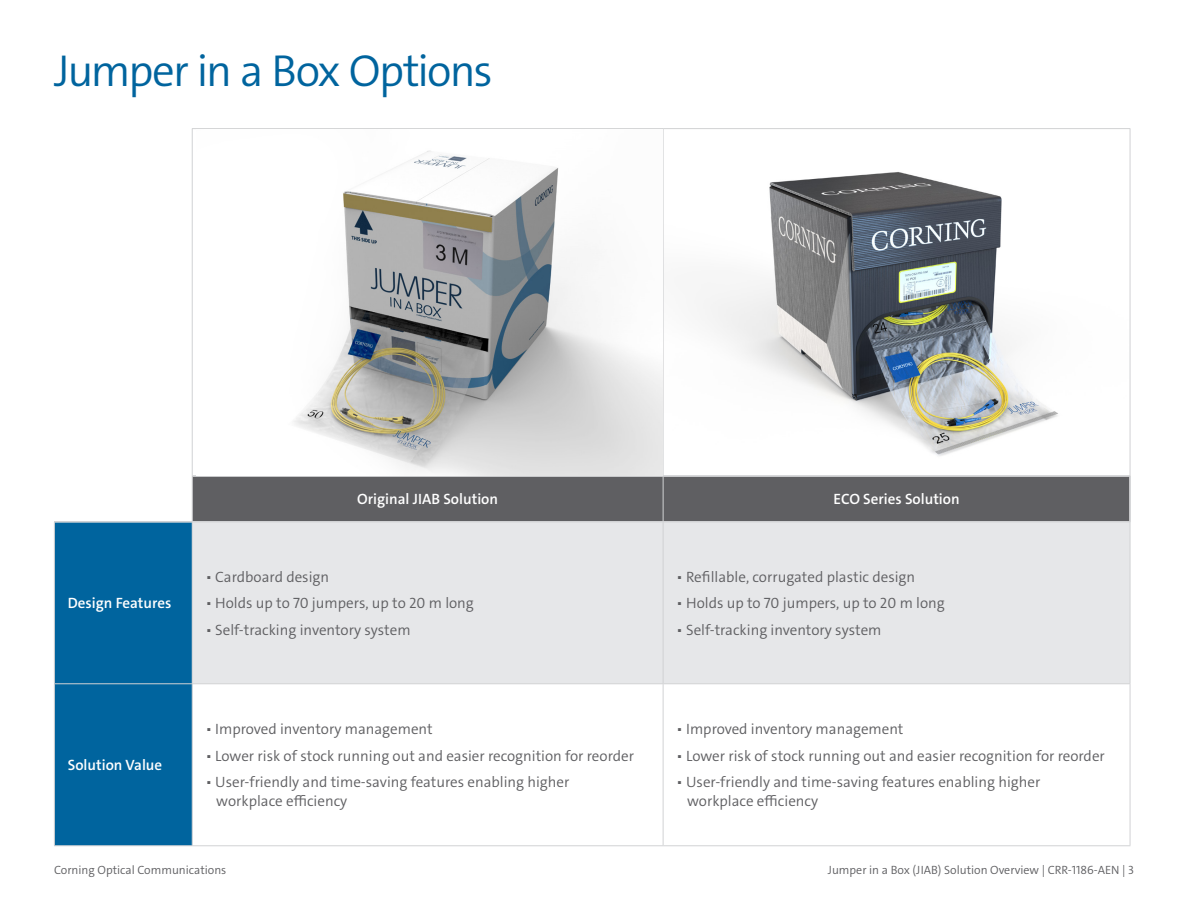
<style>
.page{position:relative;width:1188px;height:918px;background:#fff}
.page>*{position:absolute;margin:0;border:0;box-sizing:border-box;transform-origin:0 0}
.t1{font:300 45px "The Sans C4 s";letter-spacing:-.045em;color:#00649e}
.t2{font:300 15px/19.5px "The Sans C4 s";color:#5f5f62}
.t3{font:600 15px "The Sans C4 s";color:#fff}
.t4{font:300 12px "The Sans C4 s";color:#5f5f62}
</style>
<div class="page">
<img style="left:703px;top:129px;width:427px;height:346px">
<div style="left:193px;top:477px;width:937px;height:44px;background:#5f5f62"></div>
<div style="left:55px;top:523px;width:137px;height:322px;background:#00649e"></div>
<div style="left:193px;top:523px;width:937px;height:160px;background:#e6e7e9"></div>
<hr style="left:192px;top:128px;width:471px;height:1px;background:#d1d2d4">
<hr style="left:192px;top:129px;width:1px;height:347px;background:#d1d2d4">
<hr style="left:663px;top:128px;width:467px;height:1px;background:#d1d2d4">
<hr style="left:663px;top:129px;width:1px;height:347px;background:#d1d2d4">
<hr style="left:1130px;top:129px;width:1px;height:347px;background:#d1d2d4">
<hr style="left:663px;top:476px;width:1px;height:45px;background:#d1d2d4">
<hr style="left:54px;top:522px;width:1px;height:161px;background:#d1d2d4">
<hr style="left:192px;top:522px;width:1px;height:161px;background:#d1d2d4">
<hr style="left:663px;top:522px;width:1px;height:161px;background:#d1d2d4">
<hr style="left:1130px;top:522px;width:1px;height:161px;background:#d1d2d4">
<hr style="left:54px;top:683px;width:138px;height:1px;background:#d1d2d4">
<hr style="left:54px;top:684px;width:1px;height:161px;background:#d1d2d4">
<hr style="left:192px;top:683px;width:471px;height:1px;background:#d1d2d4">
<hr style="left:192px;top:684px;width:1px;height:161px;background:#d1d2d4">
<hr style="left:663px;top:683px;width:467px;height:1px;background:#d1d2d4">
<hr style="left:663px;top:684px;width:1px;height:161px;background:#d1d2d4">
<hr style="left:1130px;top:684px;width:1px;height:161px;background:#d1d2d4">
<hr style="left:54px;top:845px;width:138px;height:1px;background:#d1d2d4">
<hr style="left:192px;top:845px;width:471px;height:1px;background:#d1d2d4">
<hr style="left:663px;top:845px;width:467px;height:1px;background:#d1d2d4">
<hr style="left:193px;top:475px;width:470px;height:1px;background:#d1d2d4">
<hr style="left:193px;top:476px;width:470px;height:1px;background:#d1d2d4">
<hr style="left:663px;top:475px;width:467px;height:1px;background:#d1d2d4">
<hr style="left:663px;top:476px;width:467px;height:1px;background:#d1d2d4">
<hr style="left:1130px;top:476px;width:1px;height:46px;background:#d1d2d4">
<hr style="left:54px;top:521px;width:138px;height:1px;background:#d1d2d4">
<hr style="left:54px;top:522px;width:138px;height:1px;background:#d1d2d4">
<hr style="left:192px;top:521px;width:471px;height:1px;background:#d1d2d4">
<hr style="left:192px;top:522px;width:471px;height:1px;background:#d1d2d4">
<hr style="left:663px;top:521px;width:467px;height:1px;background:#d1d2d4">
<hr style="left:663px;top:522px;width:467px;height:1px;background:#d1d2d4">
<hr style="left:192px;top:476px;width:1px;height:45px;background:#d1d2d4">
<img style="left:197px;top:150px;width:466px;height:326px">
<p class="t1" style="left:54px;top:42px;width:440px">Jumper in a Box Options</p>
<p class="t3" style="left:68px;top:594px;width:105px">Design Features</p>
<p class="t3" style="left:68px;top:756px;width:96px">Solution Value</p>
<p class="t3" style="left:357px;top:490px;width:142px">Original JIAB Solution</p>
<p class="t3" style="left:833px;top:490px;width:128px">ECO Series Solution</p>
<p class="t2" style="left:206px;top:567px;width:125px">• Cardboard design</p>
<p class="t2" style="left:206px;top:594px;width:270px">• Holds up to 70 jumpers, up to 20 m long</p>
<p class="t2" style="left:206px;top:620px;width:206px">• Self-tracking inventory system</p>
<p class="t2" style="left:206px;top:720px;width:228px">• Improved inventory management</p>
<p class="t2" style="left:206px;top:746px;width:430px">• Lower risk of stock running out and easier recognition for reorder</p>
<p class="t2" style="left:216px;top:772px;width:355px;text-indent:-10px">• User-friendly and time-saving features enabling higher workplace efficiency</p>
<p class="t2" style="left:677px;top:567px;width:240px">• Refillable, corrugated plastic design</p>
<p class="t2" style="left:677px;top:594px;width:270px">• Holds up to 70 jumpers, up to 20 m long</p>
<p class="t2" style="left:677px;top:620px;width:206px">• Self-tracking inventory system</p>
<p class="t2" style="left:677px;top:720px;width:228px">• Improved inventory management</p>
<p class="t2" style="left:677px;top:746px;width:430px">• Lower risk of stock running out and easier recognition for reorder</p>
<p class="t2" style="left:687px;top:772px;width:355px;text-indent:-10px">• User-friendly and time-saving features enabling higher workplace efficiency</p>
<p class="t4" style="left:54px;top:862px;width:174px">Corning Optical Communications</p>
<p class="t4" style="left:828px;top:862px;width:308px">Jumper in a Box (JIAB) Solution Overview | CRR-1186-AEN | 3</p>
</div>
